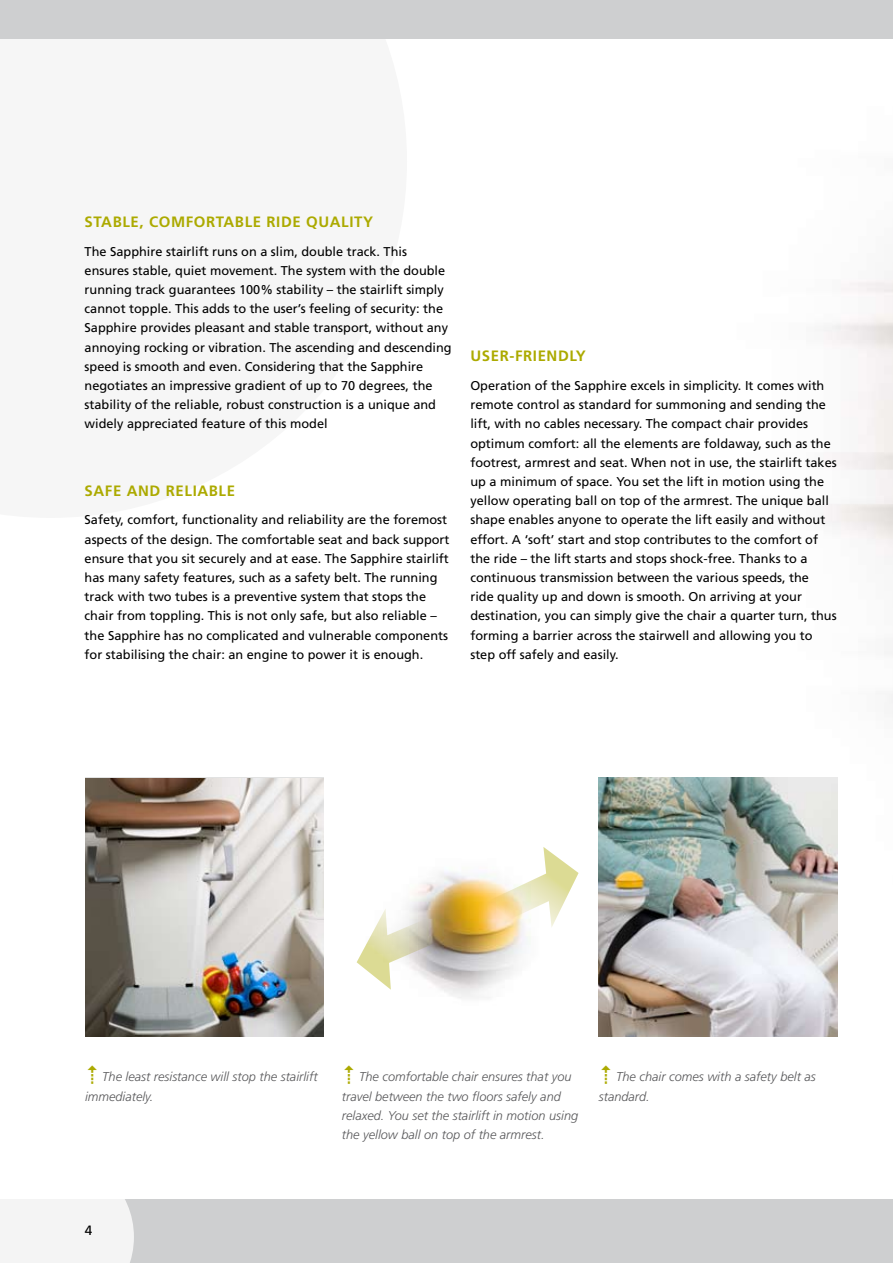
<style>
.page{position:relative;width:893px;height:1263px;background:#fff}
.page>*{position:absolute;margin:0;border:0;box-sizing:border-box;transform-origin:0 0}
.t1{font:700 15px "Frutiger";letter-spacing:.04em;color:#acaa00}
.t2{font:13.5px "Frutiger";color:#000}
.t3{font:12.75px/19.2px "Frutiger";color:#000}
.t4{font:italic 300 12.75px/19.2px "Frutiger";color:#58585a}
</style>
<div class="page">
<img style="left:633px;top:38px;width:260px;height:999px">
<img style="left:599px;top:777px;width:239px;height:259px">
<img style="left:356px;top:872px;width:175px;height:126px">
<svg style="left:484px;top:847px;width:95px;height:83px"></svg>
<svg style="left:357px;top:908px;width:95px;height:82px"></svg>
<img style="left:85px;top:779px;width:239px;height:257px">
<div style="left:0;top:1199px;width:893px;height:64px;background:#cecfd0"></div>
<div style="left:0;top:1199px;width:134px;height:64px;background:#f4f4f4"></div>
<div style="left:0;top:0;width:893px;height:38px;background:#cecfd0"></div>
<p class="t1" style="left:85px;top:213px;width:274px">STABLE, CO MFORTABLE RID E QUALITY</p>
<p class="t3" style="left:85px;top:241px;width:368px">The Sapphire stairlift runs on a slim, double track. This ensures stable, quiet movement. The system with the double running track guarantees 100% stability – the stairlift simply cannot topple. This adds to the user’s feeling of security: the Sapphire provides pleasant and stable transport, without any annoying rocking or vibration. The ascending and descending speed is smooth and even. Considering that the Sapphire negotiates an impressive gradient of up to 70 degrees, the stability of the reliable, robust construction is a unique and widely appreciated feature of this model</p>
<p class="t1" style="left:85px;top:482px;width:152px">SAFE AND RELIABLE</p>
<p class="t3" style="left:85px;top:510px;width:366px">Safety, comfort, functionality and reliability are the foremost aspects of the design. The comfortable seat and back support ensure that you sit securely and at ease. The Sapphire stairlift has many safety features, such as a safety belt. The running track with two tubes is a preventive system that stops the chair from toppling. This is not only safe, but also reliable – the Sapphire has no complicated and vulnerable components for stabilising the chair: an engine to power it is enough.</p>
<p class="t1" style="left:470px;top:347px;width:115px">USER-FRIENDLY</p>
<p class="t3" style="left:470px;top:376px;width:368px">Operation of the Sapphire excels in simplicity. It comes with remote control as standard for summoning and sending the lift, with no cables necessary. The compact chair provides optimum comfort: all the elements are foldaway, such as the footrest, armrest and seat. When not in use, the stairlift takes up a minimum of space. You set the lift in motion using the yellow operating ball on top of the armrest. The unique ball shape enables anyone to operate the lift easily and without effort. A ‘soft’ start and stop contributes to the comfort of the ride – the lift starts and stops shock-free. Thanks to a continuous transmission between the various speeds, the<br>ride quality up and down is smooth. On arriving at your destination, you can simply give the chair a quarter turn, thus forming a barrier across the stairwell and allowing you to step off safely and easily.</p>
<p class="t4" style="left:85px;top:1067px;width:234px;text-indent:17px">The least resistance will stop the stairlift immediately.</p>
<p class="t4" style="left:599px;top:1067px;width:218px;text-indent:17px">The chair comes with a safety belt as standard.</p>
<p class="t4" style="left:342px;top:1067px;width:238px;text-indent:17px">The comfortable chair ensures that you travel between the two floors safely and relaxed. You set the stairlift in motion using the yellow ball on top of the armrest.</p>
<p class="t2" style="left:85px;top:1222px;width:9px">4</p>
</div>
